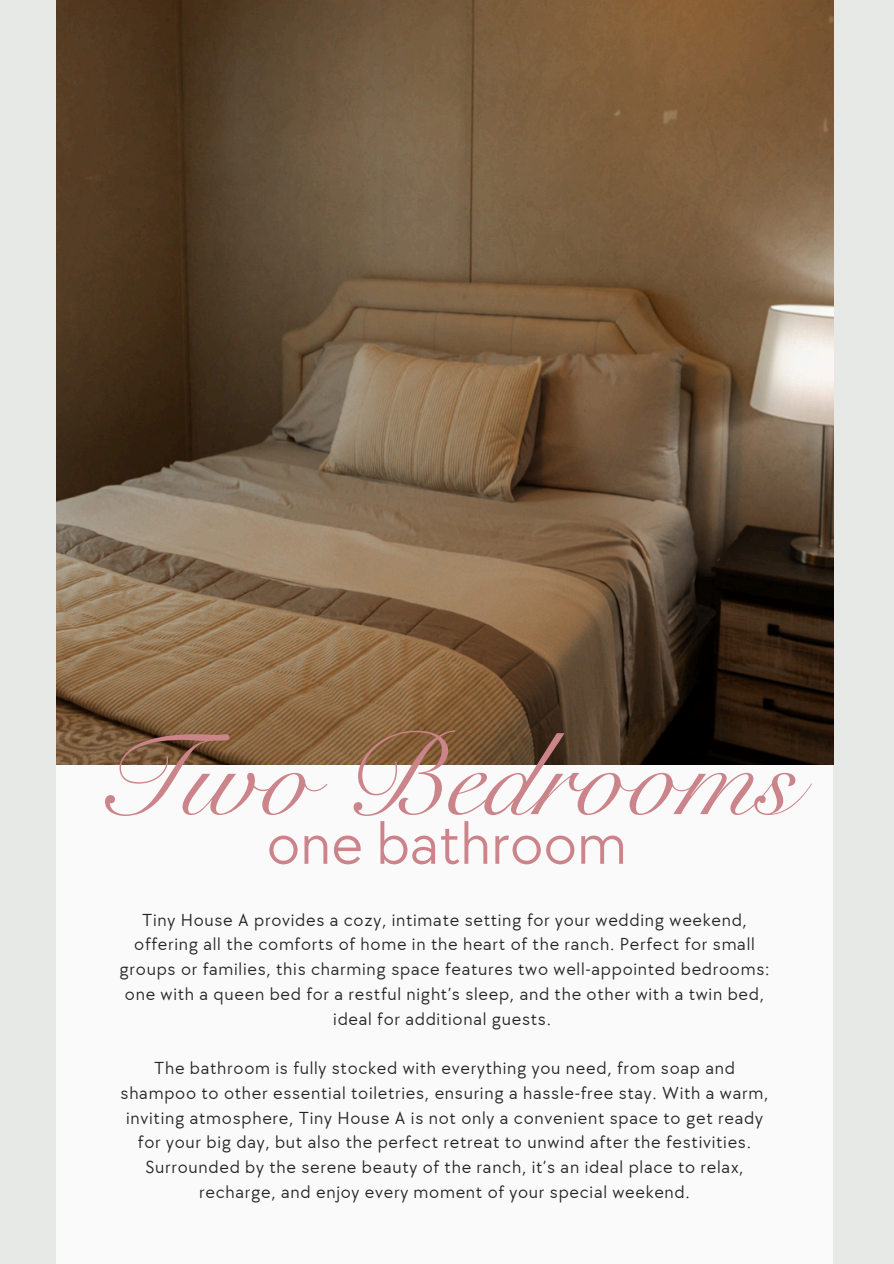
<style>
.page{position:relative;width:894px;height:1264px;background:#fff}
.page>*{position:absolute;margin:0;border:0;box-sizing:border-box;transform-origin:0 0}
.t1{font:117px "Snell Roundhand LT Std Scr";color:#ca848a}
.t2{font:60px "TT Chocolates";color:#ca848a}
.t3{font:18px/24.8px "TT Chocolates";letter-spacing:.04em;color:#232326;text-align:center}
</style>
<div class="page">
<div style="left:0;top:0;width:893px;height:1263px;background:#e7e9e7"></div>
<div style="left:56px;top:764px;width:776px;height:499px;background:#fff"></div>
<img style="left:56px;top:0;width:776px;height:764px">
<h2 class="t1" style="left:92px;top:731px;width:707px">Two Bedrooms</h2>
<h1 class="t2" style="left:266px;top:809px;width:361px">one bathroom</h1>
<p class="t3" style="left:119px;top:907px;width:651px">Tiny House A provides a cozy, intimate setting for your wedding weekend, offering all the comforts of home in the heart of the ranch. Perfect for small groups or families, this charming space features two well-appointed bedrooms: one with a queen bed for a restful night’s sleep, and the other with a twin bed, ideal for additional guests.</p>
<p class="t3" style="left:120px;top:1056px;width:649px">The bathroom is fully stocked with everything you need, from soap and shampoo to other essential toiletries, ensuring a hassle-free stay. With a warm, inviting atmosphere, Tiny House A is not only a convenient space to get ready for your big day, but also the perfect retreat to unwind after the festivities.<br>Surrounded by the serene beauty of the ranch, it’s an ideal place to relax, recharge, and enjoy every moment of your special weekend.</p>
</div>
